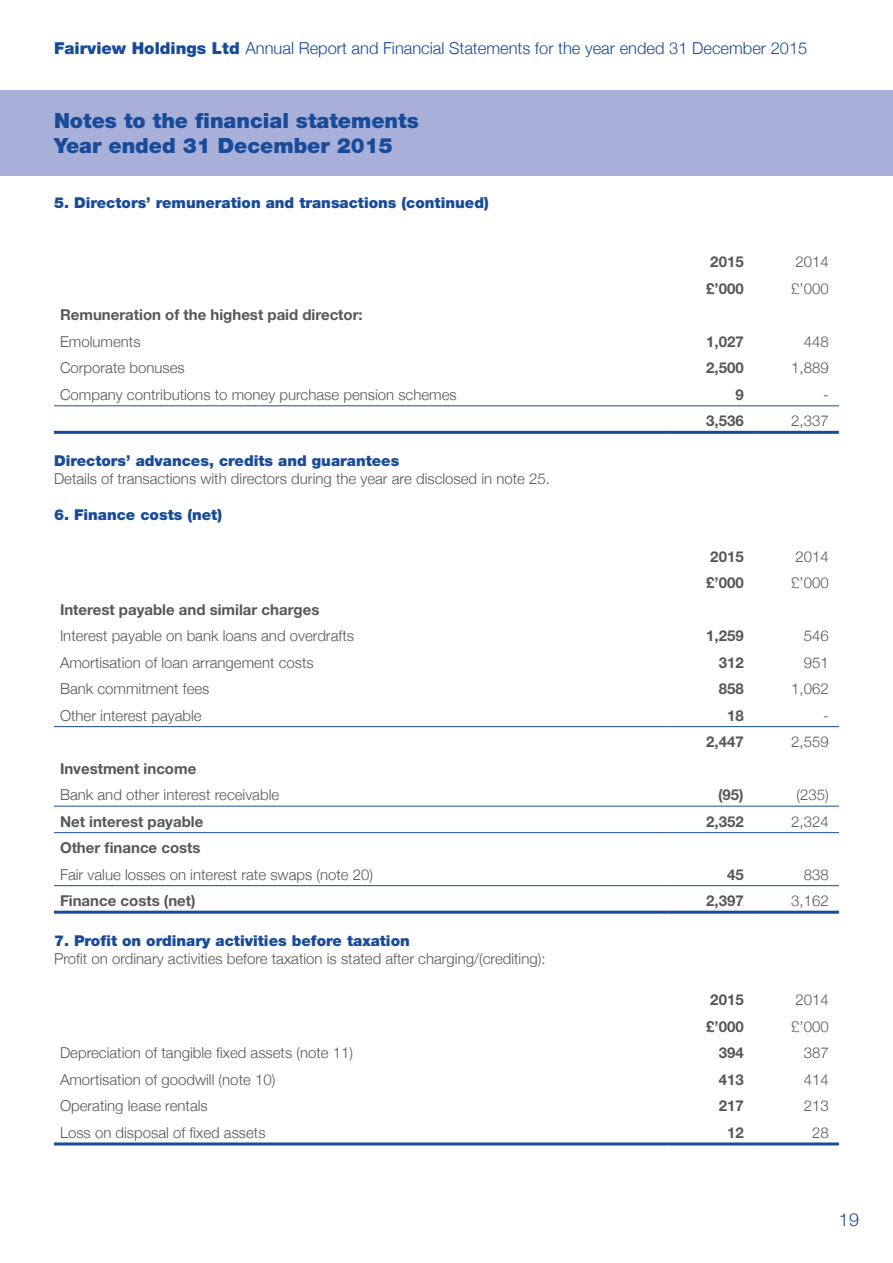
<style>
.page{position:relative;width:893px;height:1263px;background:#fff}
.page>*{position:absolute;margin:0;border:0;box-sizing:border-box;transform-origin:0 0}
.t1{font:900 21px/25.2px "Helvetica Neue LT Std";color:#184b99}
.t2{font:300 18px "Helvetica Neue";color:#184b99}
.t3{font:300 16.5px "Helvetica Neue";color:#184b99}
.t4{font:300 15px "Helvetica Neue";color:#575756}
.t5{font:700 15px "Helvetica Neue";color:#575756}
.t6{font:900 15px "Helvetica Neue LT Std";color:#184b99}
.s1{font-family:"Helvetica Neue LT Std";font-weight:900}
</style>
<div class="page">
<div style="left:0;top:90px;width:893px;height:86px;background:#a8afd8"></div>
<hr style="left:54px;top:431px;width:615px;height:3px;background:#184b99">
<hr style="left:669px;top:431px;width:85px;height:3px;background:#184b99">
<hr style="left:754px;top:431px;width:85px;height:3px;background:#184b99">
<hr style="left:54px;top:405px;width:615px;height:1px;background:#184b99">
<hr style="left:669px;top:405px;width:85px;height:1px;background:#184b99">
<hr style="left:754px;top:405px;width:85px;height:1px;background:#184b99">
<hr style="left:54px;top:726px;width:615px;height:1px;background:#184b99">
<hr style="left:669px;top:726px;width:85px;height:1px;background:#184b99">
<hr style="left:754px;top:726px;width:85px;height:1px;background:#184b99">
<hr style="left:54px;top:806px;width:615px;height:1px;background:#184b99">
<hr style="left:669px;top:806px;width:85px;height:1px;background:#184b99">
<hr style="left:754px;top:806px;width:85px;height:1px;background:#184b99">
<hr style="left:54px;top:832px;width:615px;height:1px;background:#184b99">
<hr style="left:669px;top:832px;width:85px;height:1px;background:#184b99">
<hr style="left:754px;top:832px;width:85px;height:1px;background:#184b99">
<hr style="left:54px;top:885px;width:615px;height:1px;background:#184b99">
<hr style="left:669px;top:885px;width:85px;height:1px;background:#184b99">
<hr style="left:754px;top:885px;width:85px;height:1px;background:#184b99">
<hr style="left:54px;top:911px;width:615px;height:3px;background:#184b99">
<hr style="left:669px;top:911px;width:85px;height:3px;background:#184b99">
<hr style="left:754px;top:911px;width:85px;height:3px;background:#184b99">
<hr style="left:54px;top:1142px;width:615px;height:3px;background:#184b99">
<hr style="left:669px;top:1142px;width:85px;height:3px;background:#184b99">
<hr style="left:754px;top:1142px;width:85px;height:3px;background:#184b99">
<p class="t3" style="left:54px;top:35px;width:755px"><span class="s1">Fairview Holdings Ltd</span> Annual Report and Financial Statements for the year ended 31 December 2015</p>
<h1 class="t1" style="left:54px;top:108px;width:366px">Notes to the financial statements<br>Year ended 31 December 2015</h1>
<p class="t6" style="left:54px;top:193px;width:436px">5. Directors’ remuneration and transactions (continued)</p>
<p class="t5" style="left:710px;top:253px;width:35px">2015</p>
<p class="t4" style="left:795px;top:250px;width:35px">2014</p>
<p class="t5" style="left:706px;top:279px;width:39px">£’000</p>
<p class="t4" style="left:791px;top:276px;width:39px">£’000</p>
<p class="t5" style="left:60px;top:306px;width:304px">Remuneration of the highest paid director:</p>
<p class="t4" style="left:60px;top:329px;width:82px">Emoluments</p>
<p class="t5" style="left:706px;top:332px;width:39px">1,027</p>
<p class="t4" style="left:804px;top:329px;width:27px">448</p>
<p class="t4" style="left:60px;top:356px;width:126px">Corporate bonuses</p>
<p class="t5" style="left:706px;top:359px;width:39px">2,500</p>
<p class="t4" style="left:791px;top:356px;width:39px">1,889</p>
<p class="t4" style="left:60px;top:382px;width:398px">Company contributions to money purchase pension schemes</p>
<p class="t5" style="left:735px;top:385px;width:10px">9</p>
<p class="t4" style="left:823px;top:382px;width:7px">-</p>
<p class="t5" style="left:706px;top:412px;width:39px">3,536</p>
<p class="t4" style="left:791px;top:409px;width:39px">2,337</p>
<p class="t6" style="left:54px;top:451px;width:347px">Directors’ advances, credits and guarantees</p>
<p class="t4" style="left:54px;top:466px;width:497px">Details of transactions with directors during the year are disclosed in note 25.</p>
<p class="t6" style="left:54px;top:505px;width:170px">6. Finance costs (net)</p>
<p class="t5" style="left:710px;top:547px;width:35px">2015</p>
<p class="t4" style="left:795px;top:544px;width:35px">2014</p>
<p class="t5" style="left:706px;top:573px;width:39px">£’000</p>
<p class="t4" style="left:791px;top:571px;width:39px">£’000</p>
<p class="t5" style="left:60px;top:600px;width:261px">Interest payable and similar charges</p>
<p class="t4" style="left:60px;top:624px;width:295px">Interest payable on bank loans and overdrafts</p>
<p class="t5" style="left:706px;top:626px;width:39px">1,259</p>
<p class="t4" style="left:804px;top:624px;width:27px">546</p>
<p class="t4" style="left:60px;top:650px;width:255px">Amortisation of loan arrangement costs</p>
<p class="t5" style="left:719px;top:653px;width:27px">312</p>
<p class="t4" style="left:804px;top:650px;width:27px">951</p>
<p class="t4" style="left:60px;top:677px;width:151px">Bank commitment fees</p>
<p class="t5" style="left:719px;top:679px;width:27px">858</p>
<p class="t4" style="left:791px;top:677px;width:39px">1,062</p>
<p class="t4" style="left:60px;top:703px;width:143px">Other interest payable</p>
<p class="t5" style="left:727px;top:706px;width:18px">18</p>
<p class="t4" style="left:823px;top:703px;width:7px">-</p>
<p class="t5" style="left:706px;top:732px;width:39px">2,447</p>
<p class="t4" style="left:791px;top:730px;width:39px">2,559</p>
<p class="t5" style="left:60px;top:759px;width:138px">Investment income</p>
<p class="t4" style="left:60px;top:783px;width:221px">Bank and other interest receivable</p>
<p class="t5" style="left:718px;top:785px;width:27px">(95)</p>
<p class="t4" style="left:796px;top:783px;width:34px">(235)</p>
<p class="t5" style="left:60px;top:812px;width:145px">Net interest payable</p>
<p class="t5" style="left:706px;top:812px;width:39px">2,352</p>
<p class="t4" style="left:791px;top:809px;width:39px">2,324</p>
<p class="t5" style="left:60px;top:838px;width:142px">Other finance costs</p>
<p class="t4" style="left:60px;top:862px;width:315px">Fair value losses on interest rate swaps (note 20)</p>
<p class="t5" style="left:727px;top:865px;width:18px">45</p>
<p class="t4" style="left:804px;top:862px;width:27px">838</p>
<p class="t5" style="left:60px;top:891px;width:137px">Finance costs (net)</p>
<p class="t5" style="left:706px;top:891px;width:39px">2,397</p>
<p class="t4" style="left:791px;top:889px;width:39px">3,162</p>
<p class="t6" style="left:54px;top:931px;width:357px">7. Profit on ordinary activities before taxation</p>
<p class="t4" style="left:54px;top:946px;width:493px">Profit on ordinary activities before taxation is stated after charging/(crediting):</p>
<p class="t5" style="left:710px;top:991px;width:35px">2015</p>
<p class="t4" style="left:795px;top:988px;width:35px">2014</p>
<p class="t5" style="left:706px;top:1017px;width:39px">£’000</p>
<p class="t4" style="left:791px;top:1014px;width:39px">£’000</p>
<p class="t4" style="left:60px;top:1041px;width:295px">Depreciation of tangible fixed assets (note 11)</p>
<p class="t5" style="left:719px;top:1044px;width:27px">394</p>
<p class="t4" style="left:804px;top:1041px;width:27px">387</p>
<p class="t4" style="left:60px;top:1067px;width:217px">Amortisation of goodwill (note 10)</p>
<p class="t5" style="left:719px;top:1070px;width:27px">413</p>
<p class="t4" style="left:804px;top:1067px;width:27px">414</p>
<p class="t4" style="left:60px;top:1094px;width:149px">Operating lease rentals</p>
<p class="t5" style="left:719px;top:1097px;width:27px">217</p>
<p class="t4" style="left:804px;top:1094px;width:27px">213</p>
<p class="t4" style="left:60px;top:1120px;width:207px">Loss on disposal of fixed assets</p>
<p class="t5" style="left:727px;top:1123px;width:18px">12</p>
<p class="t4" style="left:812px;top:1120px;width:18px">28</p>
<p class="t2" style="left:839px;top:1205px;width:22px">19</p>
</div>
